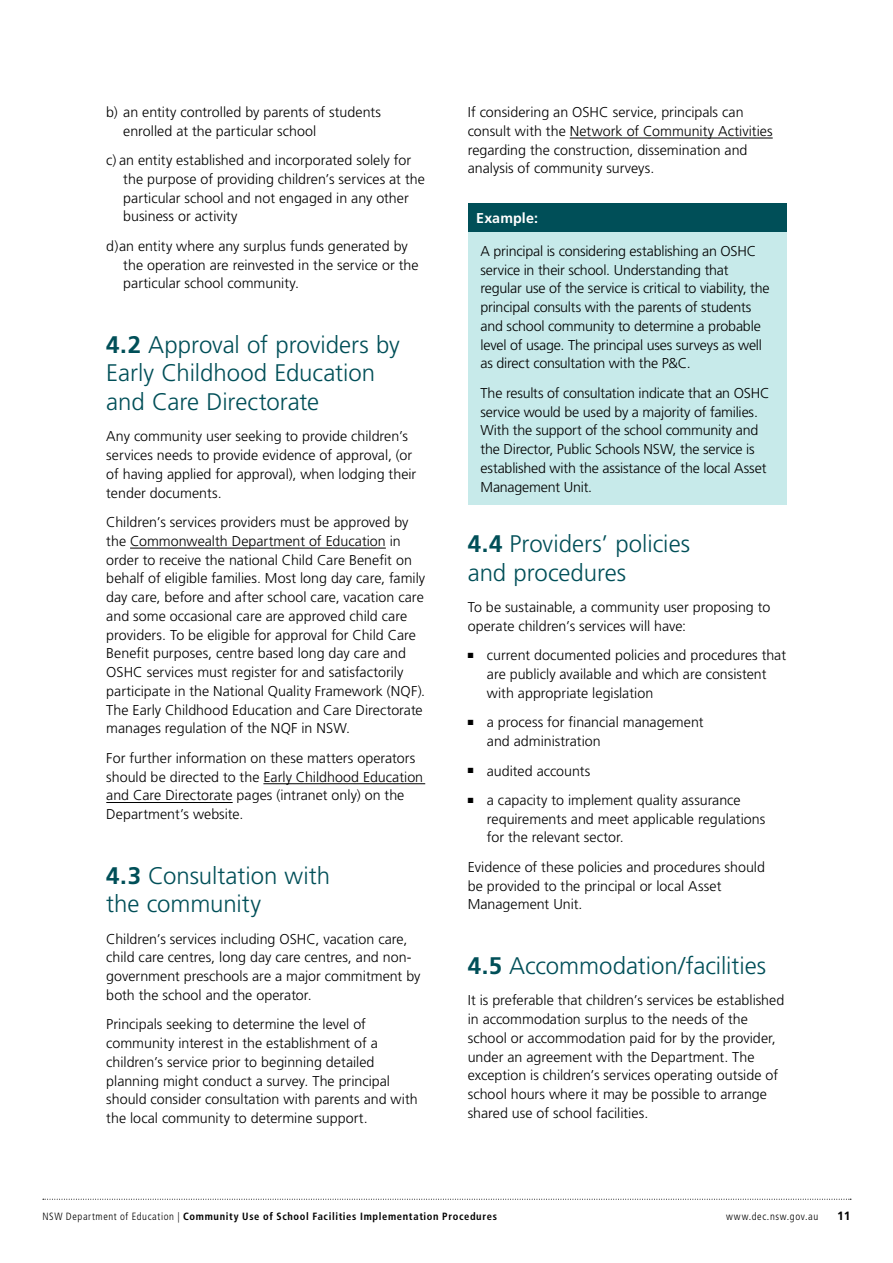
<style>
.page{position:relative;width:893px;height:1263px;background:#fff}
.page>*{position:absolute;margin:0;border:0;box-sizing:border-box;transform-origin:0 0}
.New_Body_Copy_Headin{font:300 24px/28.5px "Frutiger LT Std";color:#004f58}
.Body_copy{font:300 14.25px/18.8px "Frutiger LT Std";color:#000}
.t1{font:700 14.25px "Frutiger LT Std";letter-spacing:.01em;color:#fff}
.t2{font:700 12px "Frutiger LT Std";color:#000}
.t3{font:700 condensed 10.5px "Frutiger LT Std";letter-spacing:.06em;color:#000}
.t4{font:300 condensed 10.5px "Frutiger LT Std";letter-spacing:.06em;color:#000}
.s1{font-weight:700}
.s2{font-weight:300}
</style>
<div class="page">
<svg style="left:43px;top:1199px;width:808px;height:1px"></svg>
<hr style="left:130px;top:548px;width:256px;height:1px;background:#000">
<hr style="left:263px;top:783px;width:162px;height:1px;background:#000">
<hr style="left:106px;top:802px;width:127px;height:1px;background:#000">
<hr style="left:570px;top:138px;width:203px;height:1px;background:#000">
<div style="left:468px;top:203px;width:319px;height:29px;background:#004f58"></div>
<div style="left:468px;top:232px;width:319px;height:273px;background:#c7eaea"></div>
<p class="Body_copy" style="left:123px;top:103px;width:259px;text-indent:-17px">b) an entity controlled by parents of students enrolled at the particular school</p>
<p class="Body_copy" style="left:123px;top:151px;width:303px;text-indent:-17px">c) an entity established and incorporated solely for the purpose of providing children’s services at the particular school and not engaged in any other business or activity</p>
<p class="Body_copy" style="left:123px;top:237px;width:297px;text-indent:-17px">d)an entity where any surplus funds generated by the operation are reinvested in the service or the particular school community.</p>
<h3 class="New_Body_Copy_Headin" style="left:106px;top:331px;width:295px"><span class="s1">4.2</span> Approval of providers by<br>Early Childhood Education and Care Directorate</h3>
<p class="Body_copy" style="left:106px;top:427px;width:312px">Any community user seeking to provide children’s services needs to provide evidence of approval, (or of having applied for approval), when lodging their tender documents.</p>
<p class="Body_copy" style="left:106px;top:513px;width:320px">Children’s services providers must be approved by the Commonwealth Department of Education in order to receive the national Child Care Benefit on behalf of eligible families. Most long day care, family day care, before and after school care, vacation care and some occasional care are approved child care providers. To be eligible for approval for Child Care Benefit purposes, centre based long day care and OSHC services must register for and satisfactorily participate in the National Quality Framework (NQF).<br>The Early Childhood Education and Care Directorate manages regulation of the NQF in NSW.</p>
<p class="Body_copy" style="left:106px;top:749px;width:318px">For further information on these matters operators should be directed to the Early Childhood Education and Care Directorate pages (intranet only) on the Department’s website.</p>
<h3 class="New_Body_Copy_Headin" style="left:106px;top:861px;width:225px"><span class="s1">4.3</span> Consultation with the community</h3>
<p class="Body_copy" style="left:106px;top:929px;width:316px">Children’s services including OSHC, vacation care, child care centres, long day care centres, and non&shy;government preschools are a major commitment by both the school and the operator.</p>
<p class="Body_copy" style="left:106px;top:1015px;width:313px">Principals seeking to determine the level of community interest in the establishment of a children’s service prior to beginning detailed planning might conduct a survey. The principal should consider consultation with parents and with the local community to determine support.</p>
<p class="Body_copy" style="left:468px;top:103px;width:306px">If considering an OSHC service, principals can consult with the Network of Community Activities regarding the construction, dissemination and analysis of community surveys.</p>
<p class="t1" style="left:476px;top:210px;width:63px">Example:</p>
<p class="Body_copy" style="left:480px;top:242px;width:291px">A principal is considering establishing an OSHC service in their school. Understanding that regular use of the service is critical to viability, the principal consults with the parents of students and school community to determine a probable level of usage. The principal uses surveys as well as direct consultation with the P&amp;C.</p>
<p class="Body_copy" style="left:480px;top:384px;width:291px">The results of consultation indicate that an OSHC service would be used by a majority of families.<br>With the support of the school community and the Director, Public Schools NSW, the service is established with the assistance of the local Asset Management Unit.</p>
<h3 class="New_Body_Copy_Headin" style="left:468px;top:530px;width:224px"><span class="s1">4.4</span> Providers’ policies and procedures</h3>
<p class="Body_copy" style="left:468px;top:598px;width:304px">To be sustainable, a community user proposing to operate children’s services will have:</p>
<p class="Body_copy" style="left:487px;top:646px;width:301px;text-indent:-19px">■ current documented policies and procedures that are publicly available and which are consistent with appropriate legislation</p>
<p class="Body_copy" style="left:487px;top:713px;width:218px;text-indent:-19px">■ a process for financial management and administration</p>
<p class="Body_copy" style="left:468px;top:761px;width:124px">■ audited accounts</p>
<p class="Body_copy" style="left:487px;top:791px;width:280px;text-indent:-19px">■ a capacity to implement quality assurance requirements and meet applicable regulations for the relevant sector.</p>
<p class="Body_copy" style="left:468px;top:858px;width:299px">Evidence of these policies and procedures should be provided to the principal or local Asset<br>Management Unit.</p>
<h3 class="New_Body_Copy_Headin" style="left:468px;top:952px;width:300px"><span class="s1">4.5</span> Accommodation/facilities</h3>
<p class="Body_copy" style="left:468px;top:991px;width:318px">It is preferable that children’s services be established in accommodation surplus to the needs of the school or accommodation paid for by the provider, under an agreement with the Department. The exception is children’s services operating outside of school hours where it may be possible to arrange shared use of school facilities.</p>
<p class="t3" style="left:43px;top:1210px;width:456px"><span class="s2">NSW Department of Education |</span> Community Use of School Facilities Implementation Procedures</p>
<p class="t4" style="left:726px;top:1211px;width:94px">www.dec.nsw.gov.au</p>
<p class="t2" style="left:837px;top:1209px;width:15px">11</p>
</div>
